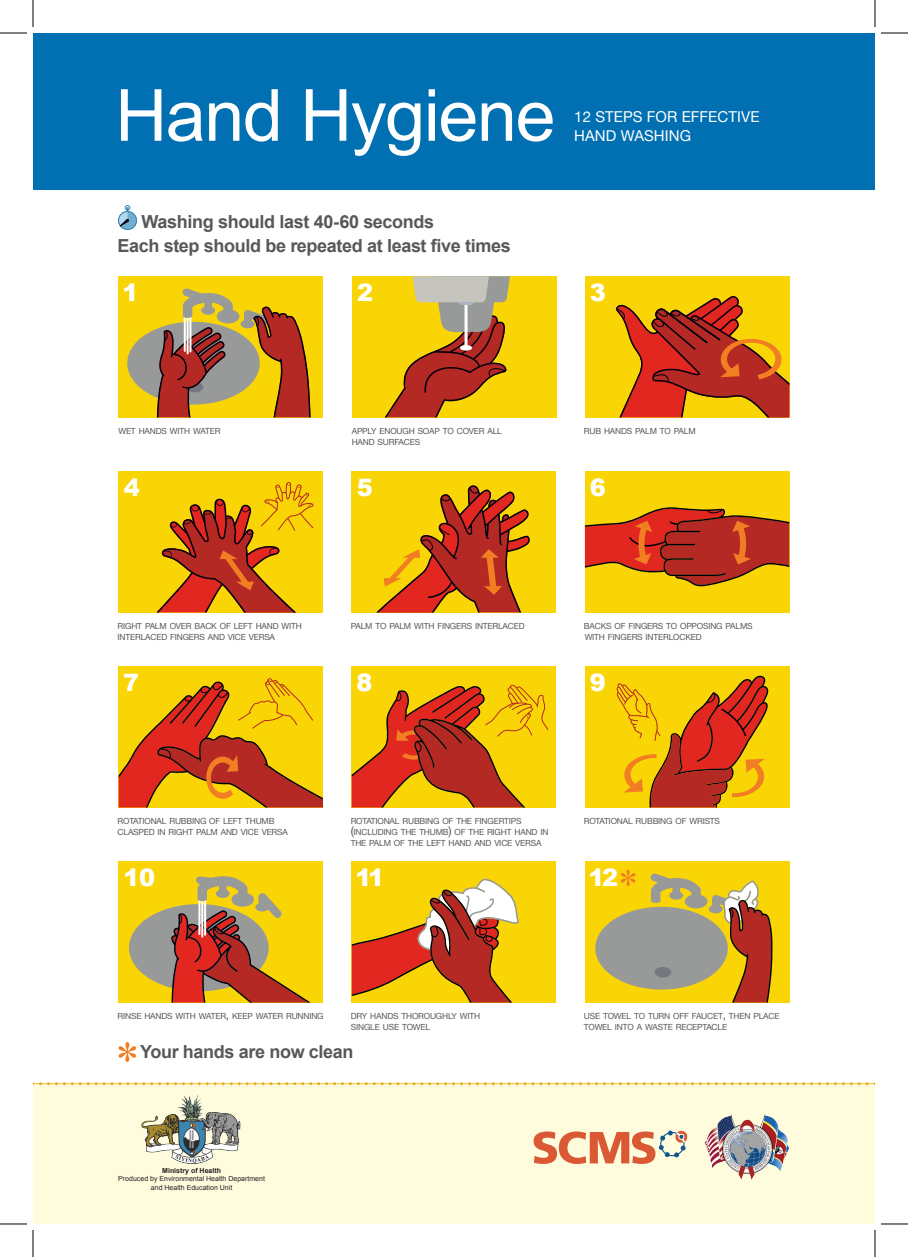
<style>
.page{position:relative;width:908px;height:1257px;background:#fff}
.page>*{position:absolute;margin:0;border:0;box-sizing:border-box;transform-origin:0 0}
.t1{font:72px "Arial";letter-spacing:-.02em;color:#fff}
.t2{font:900 24px "Arial";color:#fff}
.t3{font:700 18px/24.4px "Arial";letter-spacing:-.02em;color:#57585a}
.t4{font:15px/19px "Helvetica Neue";letter-spacing:.005em;color:#fff}
.t5{font:8.4px/11px "Helvetica Neue";letter-spacing:-.02em;color:#57585a}
.t6{font:7px/8.4px "Arial";color:#231f20;text-align:center}
.t7{font:700 7px "Arial";color:#231f20}
.s1{font-size:12px}
</style>
<div class="page">
<div style="left:119px;top:666px;width:204px;height:141px;background:#fad506"></div>
<div style="left:352px;top:861px;width:204px;height:141px;background:#fad506"></div>
<div style="left:585px;top:861px;width:204px;height:141px;background:#fad506"></div>
<div style="left:119px;top:861px;width:204px;height:141px;background:#fad506"></div>
<div style="left:585px;top:471px;width:204px;height:141px;background:#fad506"></div>
<div style="left:352px;top:276px;width:204px;height:141px;background:#fad506"></div>
<div style="left:119px;top:276px;width:204px;height:141px;background:#fad506"></div>
<div style="left:585px;top:666px;width:204px;height:141px;background:#fad506"></div>
<div style="left:352px;top:666px;width:204px;height:141px;background:#fad506"></div>
<div style="left:352px;top:471px;width:204px;height:141px;background:#fad506"></div>
<div style="left:119px;top:471px;width:204px;height:141px;background:#fad506"></div>
<div style="left:585px;top:276px;width:205px;height:141px;background:#fad506"></div>
<div style="left:33px;top:33px;width:842px;height:156px;background:#0070b3"></div>
<div style="left:33px;top:1083px;width:842px;height:141px;background:#fffcdd"></div>
<img style="left:142px;top:1095px;width:99px;height:69px">
<div style="left:119px;top:211px;width:18px;height:18px;background:#71aed0;border-radius:50%"></div>
<div style="left:118px;top:211px;width:19px;height:19px;border:1px solid #3c85b0;border-radius:50%"></div>
<svg style="left:119px;top:205px;width:11px;height:21px"></svg>
<svg style="left:119px;top:678px;width:204px;height:129px"></svg>
<svg style="left:33px;top:1082px;width:842px;height:3px"></svg>
<div style="left:595px;top:906px;width:133px;height:83px;background:#989999;border-radius:50%"></div>
<div style="left:654px;top:967px;width:17px;height:10px;background:#737780;border-radius:50%"></div>
<div style="left:685px;top:894px;width:22px;height:14px;background:#989999;border-radius:50%"></div>
<svg style="left:709px;top:904px;width:13px;height:9px"></svg>
<svg style="left:650px;top:873px;width:51px;height:33px"></svg>
<div style="left:129px;top:904px;width:140px;height:87px;background:#989999;border-radius:50%"></div>
<svg style="left:170px;top:876px;width:140px;height:126px"></svg>
<svg style="left:585px;top:507px;width:204px;height:79px"></svg>
<svg style="left:385px;top:276px;width:125px;height:141px"></svg>
<div style="left:127px;top:322px;width:133px;height:82px;background:#989999;border-radius:50%"></div>
<div style="left:217px;top:309px;width:22px;height:14px;background:#989999;border-radius:50%"></div>
<svg style="left:241px;top:320px;width:13px;height:8px"></svg>
<svg style="left:244px;top:306px;width:67px;height:111px"></svg>
<svg style="left:157px;top:327px;width:69px;height:90px"></svg>
<hr style="left:184px;top:315px;width:2px;height:37px;background:#fff">
<hr style="left:187px;top:315px;width:2px;height:39px;background:#fff">
<hr style="left:189px;top:315px;width:2px;height:37px;background:#fff">
<svg style="left:182px;top:288px;width:51px;height:33px"></svg>
<svg style="left:352px;top:878px;width:167px;height:124px"></svg>
<svg style="left:712px;top:880px;width:61px;height:122px"></svg>
<svg style="left:352px;top:684px;width:196px;height:123px"></svg>
<svg style="left:377px;top:485px;width:153px;height:127px"></svg>
<svg style="left:157px;top:482px;width:156px;height:130px"></svg>
<svg style="left:616px;top:296px;width:173px;height:121px"></svg>
<svg style="left:119px;top:1042px;width:17px;height:19px"></svg>
<svg style="left:621px;top:869px;width:14px;height:17px"></svg>
<svg style="left:616px;top:675px;width:153px;height:132px"></svg>
<svg style="left:534px;top:1130px;width:153px;height:34px"></svg>
<img style="left:704px;top:1114px;width:86px;height:66px">
<svg style="left:0;top:33px;width:27px;height:1px"></svg>
<svg style="left:881px;top:33px;width:27px;height:1px"></svg>
<svg style="left:0;top:1223px;width:27px;height:1px"></svg>
<svg style="left:881px;top:1223px;width:27px;height:1px"></svg>
<svg style="left:33px;top:0;width:1px;height:27px"></svg>
<svg style="left:33px;top:1230px;width:1px;height:27px"></svg>
<svg style="left:875px;top:0;width:1px;height:27px"></svg>
<svg style="left:875px;top:1230px;width:1px;height:27px"></svg>
<h1 class="t1" style="left:115px;top:68px;width:442px">Hand Hygiene</h1>
<h3 class="t4" style="left:574px;top:106px;width:187px">12 STEPS FOR EFFECTIVE<br>HAND WASHING</h3>
<h3 class="t3" style="left:117px;top:210px;width:395px;text-indent:24px">Washing should last 40-60 seconds<br>Each step should be repeated at least five times</h3>
<h2 class="t2" style="left:123px;top:275px;width:18px">1</h2>
<h2 class="t2" style="left:357px;top:275px;width:18px">2</h2>
<h2 class="t2" style="left:590px;top:275px;width:18px">3</h2>
<p class="t5" style="left:118px;top:425px;width:104px">WET HANDS WITH WATER</p>
<h2 class="t2" style="left:124px;top:470px;width:18px">4</h2>
<p class="t5" style="left:352px;top:425px;width:152px">APPLY ENOUGH SOAP TO COVER ALL<br>HAND SURFACES</p>
<h2 class="t2" style="left:357px;top:470px;width:18px">5</h2>
<p class="t5" style="left:584px;top:425px;width:113px">RUB HANDS PALM TO PALM</p>
<h2 class="t2" style="left:590px;top:470px;width:18px">6</h2>
<p class="t5" style="left:118px;top:620px;width:186px">RIGHT PALM OVER BACK OF LEFT HAND WITH<br>INTERLACED FINGERS AND VICE VERSA</p>
<h2 class="t2" style="left:123px;top:665px;width:18px">7</h2>
<p class="t5" style="left:351px;top:620px;width:175px">PALM TO PALM WITH FINGERS INTERLACED</p>
<h2 class="t2" style="left:356px;top:665px;width:18px">8</h2>
<p class="t5" style="left:584px;top:620px;width:170px">BACKS OF FINGERS TO OPPOSING PALMS<br>WITH FINGERS INTERLOCKED</p>
<h2 class="t2" style="left:590px;top:665px;width:18px">9</h2>
<p class="t5" style="left:118px;top:814px;width:172px">ROTATIONAL RUBBING OF LEFT THUMB<br>CLASPED IN RIGHT PALM AND VICE VERSA</p>
<h2 class="t2" style="left:124px;top:860px;width:33px">10</h2>
<p class="t5" style="left:351px;top:814px;width:199px">ROTATIONAL RUBBING OF THE FINGERTIPS <span class="s1">(</span>INCLUDING THE THUMB<span class="s1">)</span> OF THE RIGHT HAND IN<br>THE PALM OF THE LEFT HAND AND VICE VERSA</p>
<h2 class="t2" style="left:356px;top:860px;width:30px">11</h2>
<p class="t5" style="left:584px;top:814px;width:138px">ROTATIONAL RUBBING OF WRISTS</p>
<h2 class="t2" style="left:588px;top:860px;width:31px">12</h2>
<p class="t5" style="left:118px;top:1009px;width:208px">RINSE HANDS WITH WATER<span class="s1">,</span> KEEP WATER RUNNING</p>
<p class="t5" style="left:351px;top:1009px;width:131px">DRY HANDS THOROUGHLY WITH<br>SINGLE USE TOWEL</p>
<h3 class="t3" style="left:140px;top:1040px;width:215px">Your hands are now clean</h3>
<p class="t7" style="left:162px;top:1165px;width:60px">Ministry of Health</p>
<p class="t6" style="left:118px;top:1174px;width:148px">Produced by Environmental Health Department and Health Education Unit</p>
<p class="t5" style="left:584px;top:1009px;width:197px">USE TOWEL TO TURN OFF FAUCET<span class="s1">,</span> THEN PLACE<br>TOWEL INTO A WASTE RECEPTACLE</p>
</div>
